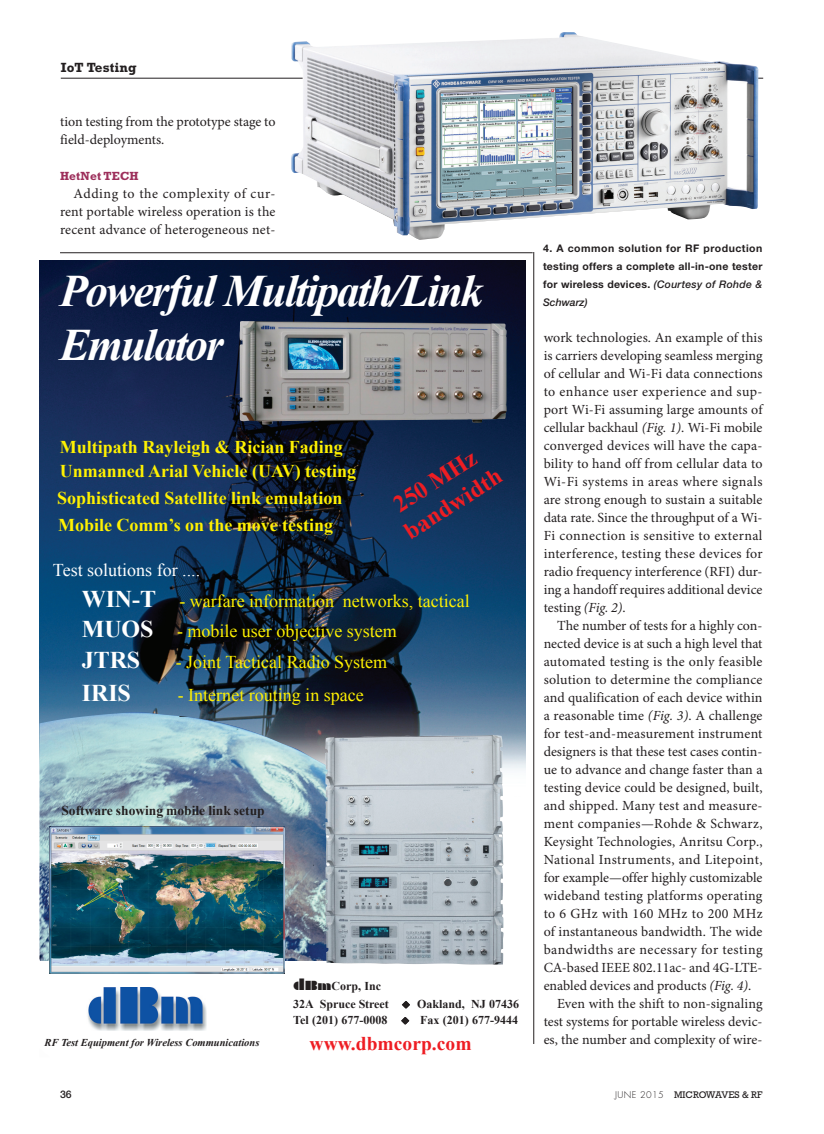
<style>
.page{position:relative;width:824px;height:1134px;background:#fff}
.page>*{position:absolute;margin:0;border:0;box-sizing:border-box;transform-origin:0 0}
.t1{font:italic 700 45px "Times New Roman";letter-spacing:-.045em;color:#fff}
.t2{font:700 24px/28.8px "Times New Roman";color:#ee1d23}
.t3{font:700 24px "Times New Roman";letter-spacing:-.005em;color:#fff}
.t4{font:700 19.5px "Times New Roman";color:#ee1d23}
.t5{font:700 18px "Times New Roman";color:#fff101}
.t6{font:18px/30px "Times New Roman";color:#fff101}
.t7{font:18px "Times New Roman";color:#fff}
.Body-Indent{font:13.95px/18px "Minion Pro";color:#231f20;text-align:justify}
.t8{font:700 13.5px "Times New Roman";color:#231f20}
.Running_header{font:700 13.5px "Rockwell Std";letter-spacing:.01em;color:#231f20}
.t9{font:700 12px/18px "Times New Roman";color:#231f20}
.Subhead{font:700 12px "Rockwell Std";letter-spacing:.01em;color:#9d2f5b}
.captions{font:700 10.5px/18px "Helvetica Neue LT Std";letter-spacing:.025em;color:#231f20;text-align:justify}
.t10{font:italic 700 10.5px "Times New Roman";color:#231f20}
.captions-2{font:italic 500 10.5px "Helvetica Neue LT Std";color:#231f20}
.t11{font:500 10.5px "Helvetica Neue LT Std";color:#231f20}
.t12{font:9.75px "Rockwell Std";color:#231f20}
.s1{font-weight:700;font-size:24px;color:#fff}
.s2{font-family:"Braggadocio";font-weight:400;font-size:15px}
.s3{font-family:"Braggadocio";font-weight:400}
.s4{font-weight:500;font-style:italic}
.s5{font-style:italic}
.s6{font-family:"Futura Std";font-weight:300;font-size:9px}
</style>
<div class="page">
<hr style="left:61px;top:78px;width:702px;height:1px;background:#231f20">
<img style="left:289px;top:32px;width:469px;height:208px">
<hr style="left:60px;top:252px;width:472px;height:1px;background:#231f20">
<hr style="left:533px;top:252px;width:1px;height:792px;background:#231f20">
<img style="left:39px;top:261px;width:486px;height:509px">
<img style="left:39px;top:712px;width:481px;height:249px">
<img style="left:240px;top:321px;width:266px;height:104px">
<img style="left:50px;top:826px;width:234px;height:148px">
<img style="left:325px;top:735px;width:178px;height:230px">
<img style="left:88px;top:987px;width:118px;height:43px">
<p class="Running_header" style="left:61px;top:59px;width:77px">IoT Testing</p>
<p class="Body-Indent" style="left:60px;top:113px;width:217px">tion testing from the prototype stage to field-deployments.</p>
<p class="Subhead" style="left:60px;top:169px;width:80px">HetNet TECH</p>
<p class="Body-Indent" style="left:60px;top:185px;width:217px;text-indent:14px">Adding to the complexity of cur&shy;rent portable wireless operation is the recent advance of heterogeneous net-</p>
<p class="t1" style="left:60px;top:259px;width:425px">Powerful Multipath/Link</p>
<p class="t1" style="left:60px;top:313px;width:165px">Emulator</p>
<p class="t5" style="left:60px;top:435px;width:284px">Multipath Rayleigh &amp; Rician Fading</p>
<p class="t5" style="left:60px;top:458px;width:298px">Unmanned Arial Vehicle (UAV) testing</p>
<p class="t5" style="left:57px;top:486px;width:287px">Sophisticated Satellite link emulation</p>
<p class="t5" style="left:58px;top:512px;width:276px">Mobile Comm’s on the move testing</p>
<p class="t7" style="left:53px;top:558px;width:149px">Test solutions for ....</p>
<p class="t2" style="left:382px;top:497px;width:113px;rotate:-33deg">250 MHz bandwidth</p>
<p class="t6" style="left:82px;top:586px;width:389px"><span class="s1">WIN-T</span> - warfare information networks, tactical<br><span class="s1">MUOS</span> - mobile user objective system</p>
<p class="t3" style="left:82px;top:644px;width:60px">JTRS</p>
<p class="t6" style="left:176px;top:647px;width:213px">- Joint Tactical Radio System</p>
<p class="t3" style="left:82px;top:676px;width:51px">IRIS</p>
<p class="t6" style="left:178px;top:680px;width:187px">- Internet routing in space</p>
<p class="t8" style="left:61px;top:801px;width:205px">Software showing mobile link setup</p>
<p class="t9" style="left:293px;top:977px;width:227px"><span class="s2">d</span><span class="s3">Bm</span>Corp, Inc<br>32A Spruce Street ◆ Oakland, NJ 07436</p>
<p class="t9" style="left:293px;top:1010px;width:226px">Tel (201) 677-0008 ◆ Fax (201) 677-9444</p>
<p class="t10" style="left:45px;top:1035px;width:216px">RF Test Equipment for Wireless Communications</p>
<p class="t4" style="left:309px;top:1030px;width:163px">www.dbmcorp.com</p>
<p class="captions" style="left:543px;top:239px;width:221px">4. A common solution for RF production testing offers a complete all-in-one tester for wireless devices. <span class="s4">(Courtesy of Rohde &amp;</span></p>
<p class="captions-2" style="left:543px;top:296px;width:46px">Schwarz)</p>
<p class="Body-Indent" style="left:543px;top:329px;width:220px">work technologies. An example of this is carriers developing seamless merging of cellular and Wi-Fi data connections to enhance user experience and sup&shy;port Wi-Fi assuming large amounts of cellular backhaul <span class="s5">(Fig. 1)</span>. Wi-Fi mobile converged devices will have the capa&shy;bility to hand off from cellular data to Wi-Fi systems in areas where signals are strong enough to sustain a suitable data rate. Since the throughput of a Wi-Fi connection is sensitive to external interference, testing these devices for radio frequency interference (RFI) dur&shy;ing a handoff requires additional device testing <span class="s5">(Fig. 2)</span>.</p>
<p class="Body-Indent" style="left:543px;top:617px;width:220px;text-indent:14px">The number of tests for a highly con&shy;nected device is at such a high level that automated testing is the only feasible solution to determine the compliance and qualification of each device within a reasonable time <span class="s5">(Fig. 3)</span>. A challenge for test-and-measurement instrument designers is that these test cases contin&shy;ue to advance and change faster than a testing device could be designed, built, and shipped. Many test and measure&shy;ment companies—Rohde &amp; Schwarz, Keysight Technologies, Anritsu Corp., National Instruments, and Litepoint, for example—offer highly customizable wideband testing platforms operating to 6 GHz with 160 MHz to 200 MHz of instantaneous bandwidth. The wide bandwidths are necessary for testing CA-based IEEE 802.11ac- and 4G-LTE&shy;enabled devices and products <span class="s5">(Fig. 4)</span>.</p>
<p class="Body-Indent" style="left:543px;top:995px;width:220px;text-indent:14px">Even with the shift to non-signaling test systems for portable wireless devic&shy;es, the number and complexity of wire-</p>
<p class="t11" style="left:60px;top:1088px;width:13px">36</p>
<p class="t12" style="left:615px;top:1089px;width:149px"><span class="s6">JUNE 2015</span> MICROWAVES &amp; RF</p>
</div>
